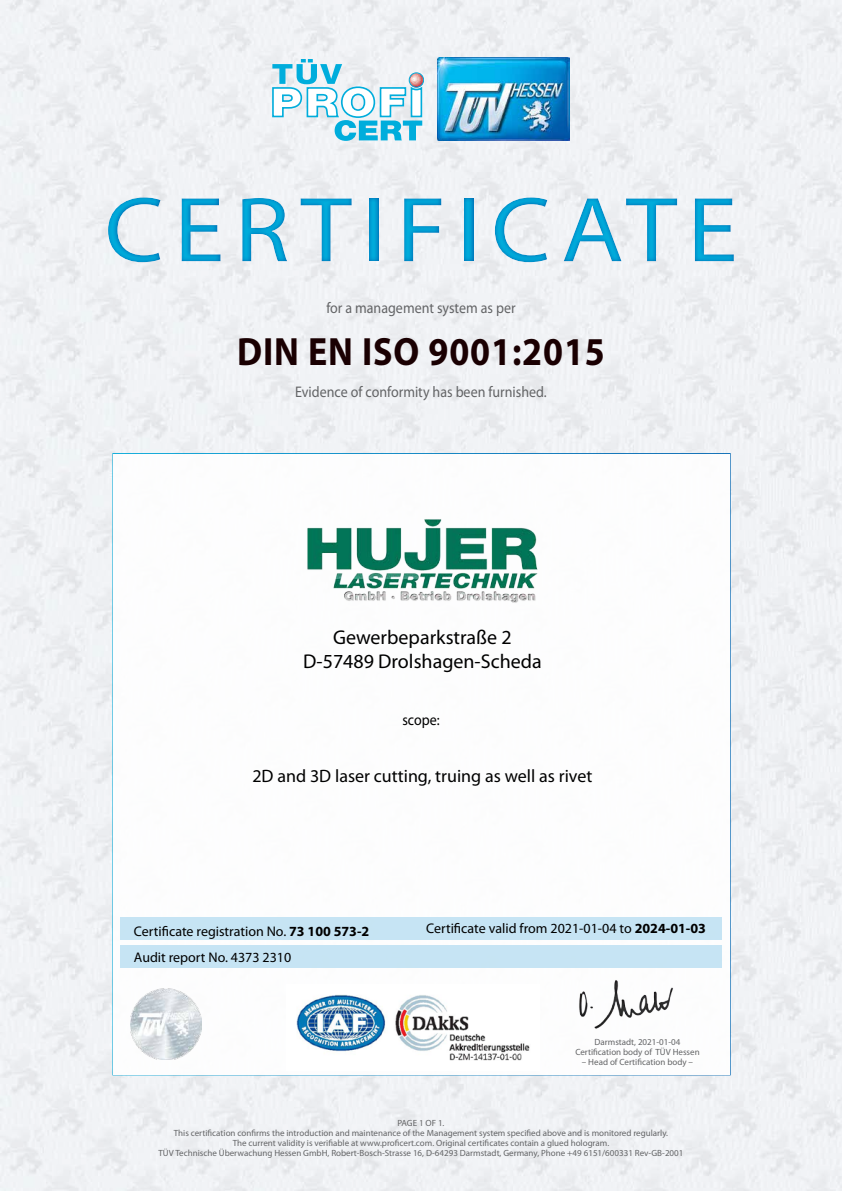
<style>
.page{position:relative;width:842px;height:1191px;background:#fff}
.page>*{position:absolute;margin:0;border:0;box-sizing:border-box;transform-origin:0 0}
.t1{font:93px "Myriad Pro";letter-spacing:.1em;color:#00addc;scale:1.1 1}
.t2{font:700 39.6px "Myriad Pro";letter-spacing:.025em;color:#1a0002;scale:.91 1}
.t3{font:20px/24px "Myriad Pro";color:#000;text-align:center}
.t4{font:18px "Myriad Pro";color:#000}
.t5{font:15.4px "Myriad Pro";color:#636466;scale:.91 1}
.t6{font:15.4px "Myriad Pro";color:#000;scale:.91 1}
.t7{font:14px/26px "Myriad Pro";color:#000}
.t8{font:9px/10px "Myriad Pro";color:#636466;text-align:center}
.s1{font-weight:700}
</style>
<div class="page">
<img style="left:0;top:0;width:842px;height:1191px">
<img style="left:437px;top:57px;width:132px;height:83px">
<svg style="left:272px;top:59px;width:152px;height:82px"></svg>
<div style="left:112px;top:453px;width:619px;height:622px;background:#fff;border:2px solid #fff"></div>
<div style="left:120px;top:945px;width:602px;height:23px;background:#c0e2f3"></div>
<div style="left:121px;top:917px;width:601px;height:22px;background:#c0e2f3"></div>
<img style="left:296px;top:995px;width:234px;height:66px">
<img style="left:749px;top:906px;width:78px;height:54px">
<img style="left:736px;top:795px;width:97px;height:40px">
<img style="left:737px;top:681px;width:95px;height:34px">
<img style="left:738px;top:576px;width:93px;height:35px">
<img style="left:737px;top:479px;width:91px;height:36px">
<img style="left:579px;top:980px;width:94px;height:49px">
<div style="left:0;top:172px;width:842px;height:114px;background:#006bb6;opacity:.75"></div>
<img style="left:307px;top:519px;width:231px;height:84px">
<img style="left:130px;top:988px;width:71px;height:71px">
<h1 class="t1" style="left:104px;top:173px;width:577px">CERTIFICATE</h1>
<h3 class="t5" style="left:326px;top:298px;width:209px">for a management system as per</h3>
<h2 class="t2" style="left:237px;top:326px;width:406px">DIN EN ISO 9001:2015</h2>
<h3 class="t5" style="left:295px;top:382px;width:278px">Evidence of conformity has been furnished.</h3>
<h3 class="t3" style="left:303px;top:625px;width:240px">Gewerbeparkstraße 2<br>D-57489 Drolshagen-Scheda</h3>
<h3 class="t6" style="left:402px;top:710px;width:42px">scope:</h3>
<h3 class="t4" style="left:252px;top:765px;width:342px">2D and 3D laser cutting, truing as well as rivet</h3>
<h3 class="t7" style="left:134px;top:917px;width:237px">Certificate registration No. <span class="s1">73 100 573-2<br></span>Audit report No. 4373 2310</h3>
<h3 class="t7" style="left:426px;top:915px;width:281px">Certificate valid from 2021-01-04 to <span class="s1">2024-01-03</span></h3>
<p class="t8" style="left:575px;top:1037px;width:126px">Darmstadt, 2021-01-04<br>Certification body of TÜV Hessen</p>
<p class="t8" style="left:582px;top:1057px;width:113px">– Head of Certification body –</p>
<p class="t8" style="left:159px;top:1118px;width:526px">PAGE 1 OF 1.<br>This certification confirms the introduction and maintenance of the Management system specified above and is monitored regularly.<br>The current validity is verifiable at www.proficert.com. Original certificates contain a glued hologram.<br>TÜV Technische Überwachung Hessen GmbH, Robert-Bosch-Strasse 16, D-64293 Darmstadt, Germany, Phone +49 6151/600331 Rev-GB-2001</p>
</div>
